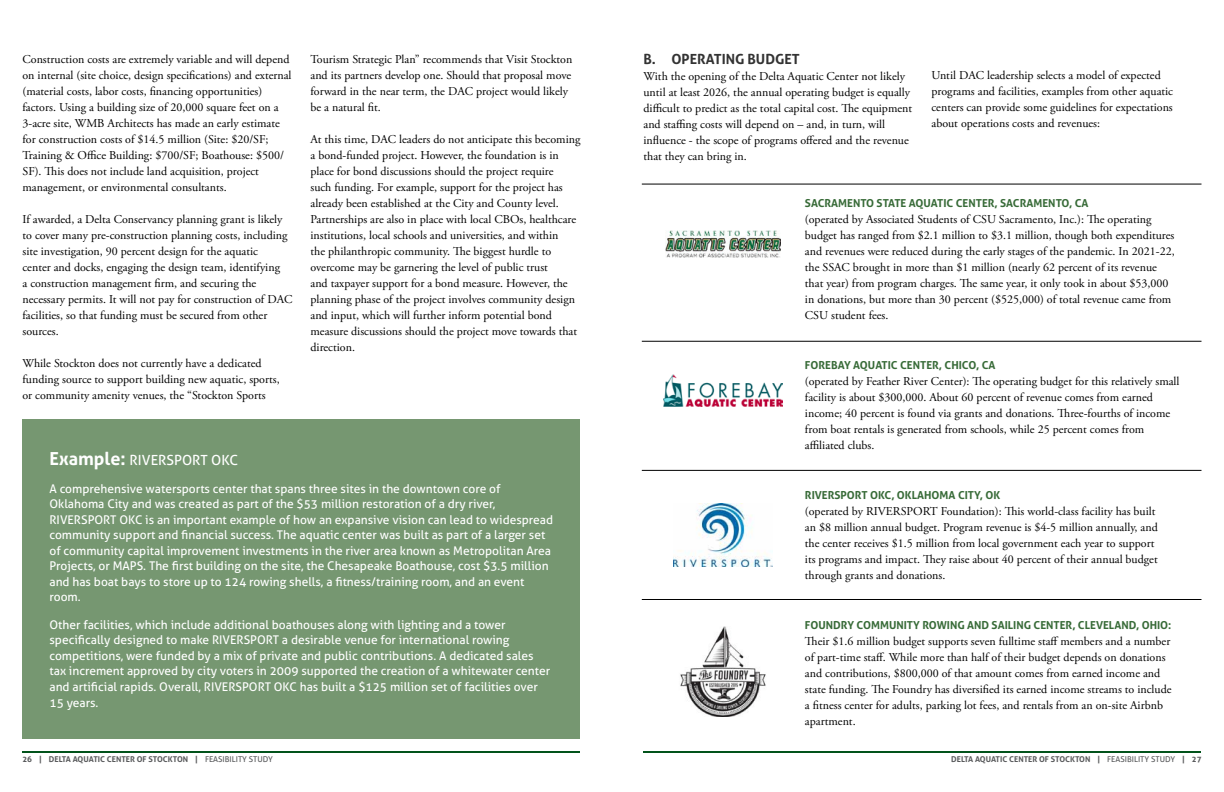
<style>
.page{position:relative;width:1224px;height:792px;background:#fff}
.page>*{position:absolute;margin:0;border:0;box-sizing:border-box;transform-origin:0 0}
.t1{font:14px "Aller";color:#fff}
.t2{font:700 14px "Aller";color:#333}
.t3{font:12px/16px "Adobe Garamond Pro";color:#000}
.t4{font:12px/15.5px "Aller";color:#fff}
.t5{font:700 11px "Aller";color:#386b38}
.t6{font:700 8px "Aller";color:#58595b}
.s1{font-weight:700;font-size:18px}
.s2{font-weight:400}
</style>
<div class="page">
<hr style="left:644px;top:752px;width:558px;height:1px;background:#02531b">
<hr style="left:23px;top:752px;width:558px;height:1px;background:#02531b">
<div style="left:23px;top:419px;width:558px;height:320px;background:#769771"></div>
<img style="left:664px;top:375px;width:118px;height:31px">
<img style="left:674px;top:504px;width:98px;height:62px">
<img style="left:665px;top:230px;width:116px;height:27px">
<img style="left:680px;top:626px;width:86px;height:90px">
<hr style="left:642px;top:341px;width:560px;height:1px;background:#000">
<hr style="left:642px;top:184px;width:560px;height:1px;background:#000">
<hr style="left:642px;top:470px;width:560px;height:1px;background:#000">
<hr style="left:642px;top:599px;width:560px;height:1px;background:#000">
<p class="t3" style="left:22px;top:52px;width:271px">Construction costs are extremely variable and will depend on internal (site choice, design specifications) and external (material costs, labor costs, financing opportunities) factors. Using a building size of 20,000 square feet on a 3-acre site, WMB Architects has made an early estimate for construction costs of $14.5 million (Site: $20/SF; Training &amp; Office Building: $700/SF; Boathouse: $500/ SF). This does not include land acquisition, project management, or environmental consultants.</p>
<p class="t3" style="left:22px;top:212px;width:272px">If awarded, a Delta Conservancy planning grant is likely to cover many pre-construction planning costs, including site investigation, 90 percent design for the aquatic<br>center and docks, engaging the design team, identifying<br>a construction management firm, and securing the necessary permits. It will not pay for construction of DAC facilities, so that funding must be secured from other sources.</p>
<p class="t3" style="left:22px;top:356px;width:259px">While Stockton does not currently have a dedicated funding source to support building new aquatic, sports, or community amenity venues, the “Stockton Sports</p>
<p class="t3" style="left:310px;top:52px;width:263px">Tourism Strategic Plan” recommends that Visit Stockton and its partners develop one. Should that proposal move forward in the near term, the DAC project would likely be a natural fit.</p>
<p class="t3" style="left:310px;top:132px;width:271px">At this time, DAC leaders do not anticipate this becoming a bond-funded project. However, the foundation is in place for bond discussions should the project require<br>such funding. For example, support for the project has already been established at the City and County level.<br>Partnerships are also in place with local CBOs, healthcare institutions, local schools and universities, and within<br>the philanthropic community. The biggest hurdle to overcome may be garnering the level of public trust<br>and taxpayer support for a bond measure. However, the planning phase of the project involves community design and input, which will further inform potential bond measure discussions should the project move towards that direction.</p>
<p class="t1" style="left:50px;top:453px;width:190px"><span class="s1">Example:</span> RIVERSPORT OKC</p>
<p class="t4" style="left:50px;top:481px;width:505px">A comprehensive watersports center that spans three sites in the downtown core of Oklahoma City and was created as part of the $53 million restoration of a dry river, RIVERSPORT OKC is an important example of how an expansive vision can lead to widespread community support and financial success. The aquatic center was built as part of a larger set of community capital improvement investments in the river area known as Metropolitan Area Projects, or MAPS. The first building on the site, the Chesapeake Boathouse, cost $3.5 million and has boat bays to store up to 124 rowing shells, a fitness/training room, and an event room.</p>
<p class="t4" style="left:50px;top:617px;width:502px">Other facilities, which include additional boathouses along with lighting and a tower specifically designed to make RIVERSPORT a desirable venue for international rowing competitions, were funded by a mix of private and public contributions. A dedicated sales tax increment approved by city voters in 2009 supported the creation of a whitewater center and artificial rapids. Overall, RIVERSPORT OKC has built a $125 million set of facilities over 15 years.</p>
<p class="t2" style="left:644px;top:52px;width:158px">B. OPERATING BUDGET</p>
<p class="t3" style="left:644px;top:70px;width:270px">With the opening of the Delta Aquatic Center not likely until at least 2026, the annual operating budget is equally difficult to predict as the total capital cost. The equipment and staffing costs will depend on – and, in turn, will influence - the scope of programs offered and the revenue that they can bring in.</p>
<p class="t3" style="left:932px;top:68px;width:243px">Until DAC leadership selects a model of expected programs and facilities, examples from other aquatic centers can provide some guidelines for expectations about operations costs and revenues:</p>
<p class="t5" style="left:805px;top:197px;width:285px">SACRAMENTO STATE AQUATIC CENTER, SACRAMENTO, CA</p>
<p class="t3" style="left:805px;top:212px;width:371px">(operated by Associated Students of CSU Sacramento, Inc.): The operating budget has ranged from $2.1 million to $3.1 million, though both expenditures and revenues were reduced during the early stages of the pandemic. In 2021-22, the SSAC brought in more than $1 million (nearly 62 percent of its revenue that year) from program charges. The same year, it only took in about $53,000 in donations, but more than 30 percent ($525,000) of total revenue came from CSU student fees.</p>
<p class="t5" style="left:805px;top:359px;width:192px">FOREBAY AQUATIC CENTER, CHICO, CA</p>
<p class="t3" style="left:805px;top:374px;width:376px">(operated by Feather River Center): The operating budget for this relatively small facility is about $300,000. About 60 percent of revenue comes from earned income; 40 percent is found via grants and donations. Three-fourths of income from boat rentals is generated from schools, while 25 percent comes from affiliated clubs.</p>
<p class="t5" style="left:805px;top:489px;width:197px">RIVERSPORT OKC, OKLAHOMA CITY, OK</p>
<p class="t3" style="left:805px;top:504px;width:354px">(operated by RIVERSPORT Foundation): This world-class facility has built an $8 million annual budget. Program revenue is $4-5 million annually, and the center receives $1.5 million from local government each year to support its programs and impact. They raise about 40 percent of their annual budget through grants and donations.</p>
<p class="t5" style="left:805px;top:619px;width:368px">FOUNDRY COMMUNITY ROWING AND SAILING CENTER, CLEVELAND, OHIO:</p>
<p class="t3" style="left:805px;top:634px;width:368px">Their $1.6 million budget supports seven fulltime staff members and a number of part-time staff. While more than half of their budget depends on donations and contributions, $800,000 of that amount comes from earned income and state funding. The Foundry has diversified its earned income streams to include a fitness center for adults, parking lot fees, and rentals from an on-site Airbnb apartment.</p>
<p class="t6" style="left:22px;top:755px;width:252px">26 | DELTA AQUATIC CENTER OF STOCKTON | <span class="s2">FEASIBILITY STUDY</span></p>
<p class="t6" style="left:951px;top:755px;width:252px">DELTA AQUATIC CENTER OF STOCKTON | <span class="s2">FEASIBILITY STUDY</span> | 27</p>
</div>
